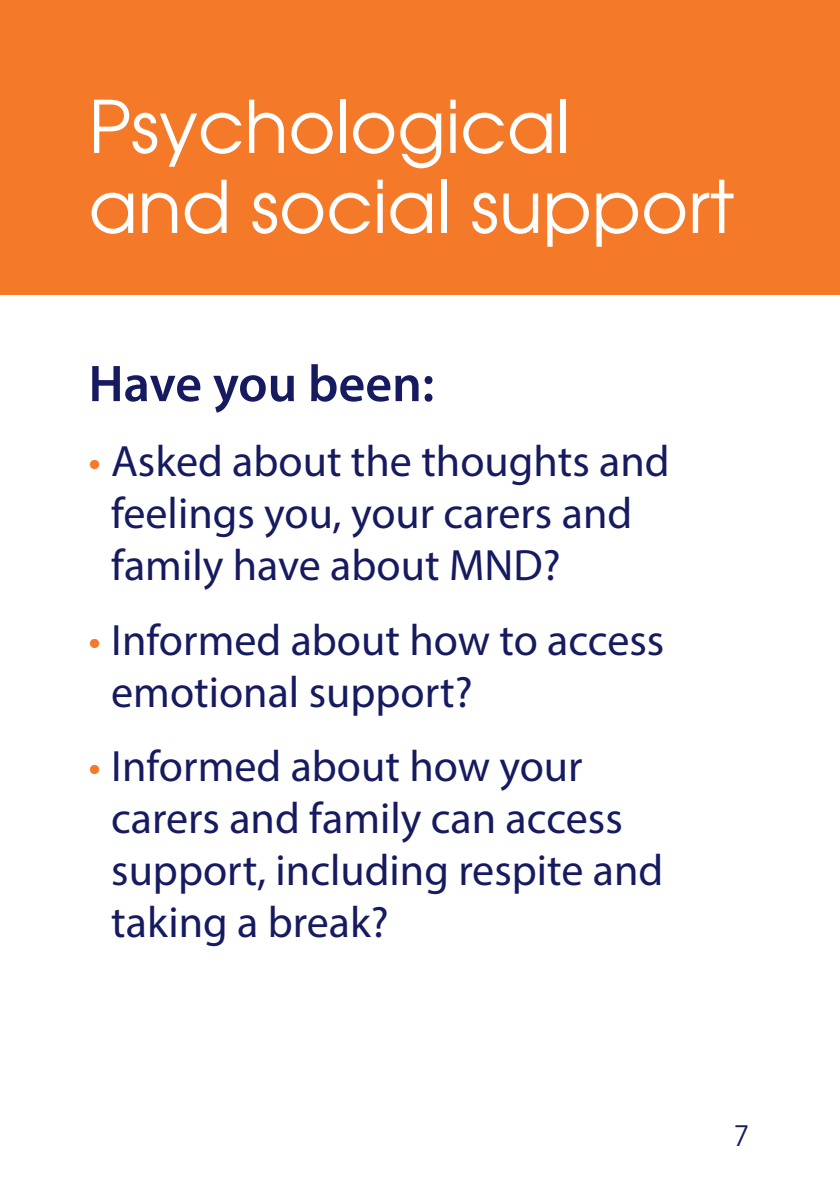
<style>
.page{position:relative;width:840px;height:1191px;background:#fff}
.page>*{position:absolute;margin:0;border:0;box-sizing:border-box;transform-origin:0 0}
.t1{font:72px/80px "Avant Garde";color:#fff}
.t2{font:600 52px "Myriad Pro";color:#161b60}
.t3{font:44px/52px "Myriad Pro";color:#161b60}
.t4{font:28px "Avant Garde";color:#161b60}
.s1{color:#f47929}
</style>
<div class="page">
<div style="left:0;top:0;width:839px;height:295px;background:#f47929"></div>
<h1 class="t1" style="left:88px;top:94px;width:647px">Psychological<br>and social support</h1>
<p class="t2" style="left:88px;top:364px;width:347px">Have you been:</p>
<p class="t3" style="left:111px;top:439px;width:559px;text-indent:-23px"><span class="s1">•</span> Asked about the thoughts and feelings you, your carers and family have about MND?</p>
<p class="t3" style="left:111px;top:617px;width:554px;text-indent:-23px"><span class="s1">•</span> Informed about how to access emotional support?</p>
<p class="t3" style="left:111px;top:744px;width:553px;text-indent:-23px"><span class="s1">•</span> Informed about how your carers and family can access support, including respite and taking a break?</p>
<p class="t4" style="left:733px;top:1124px;width:17px">7</p>
</div>
